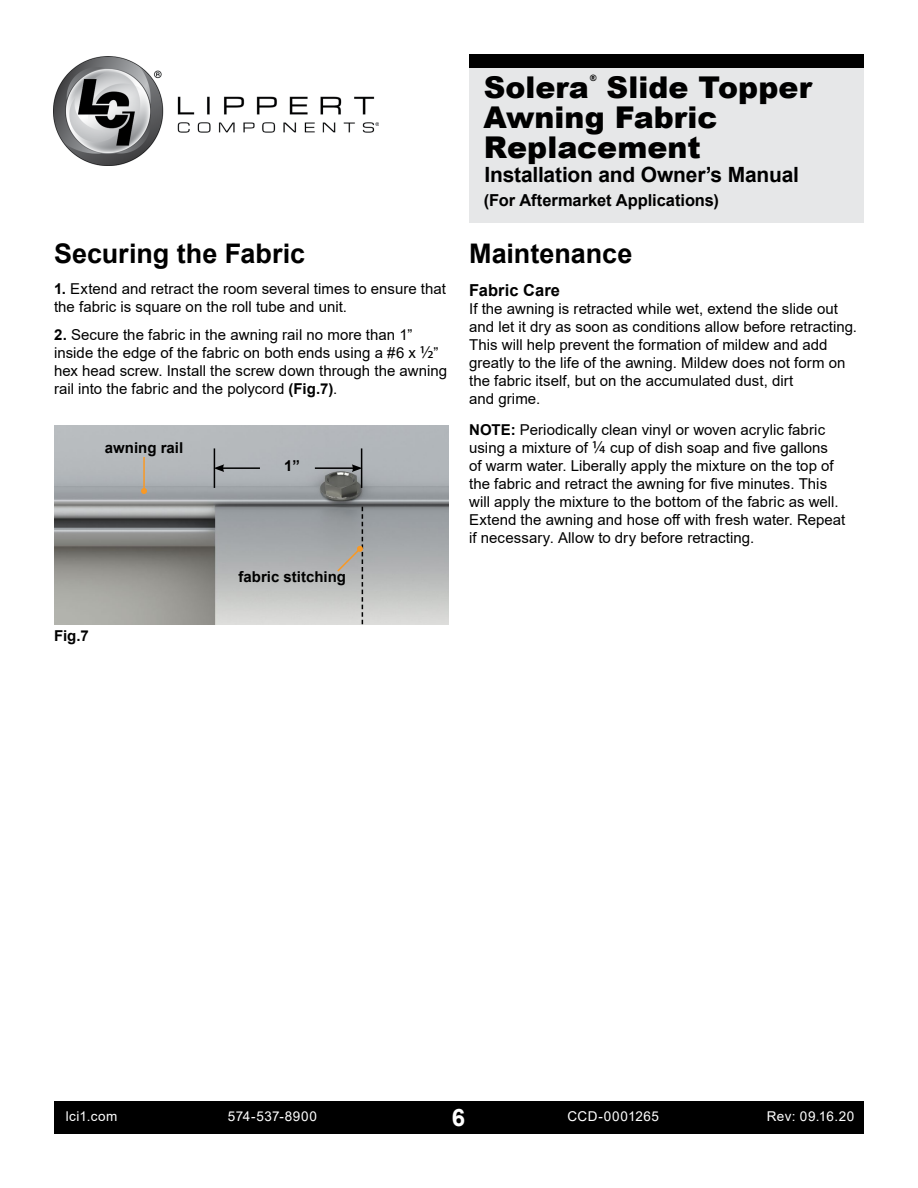
<style>
.page{position:relative;width:918px;height:1188px;background:#fff}
.page>*{position:absolute;margin:0;border:0;box-sizing:border-box;transform-origin:0 0}
.t1{font:900 30px/30px "Arial";color:#000}
.t2{font:700 27px "Arial";color:#000}
.t3{font:700 24px "Arial";color:#fff}
.t4{font:700 21px "Arial";letter-spacing:-.01em;color:#000}
.t5{font:700 16.5px "Arial";letter-spacing:-.005em;color:#000}
.t6{font:15px/18px "Arial";letter-spacing:.005em;color:#000}
.t7{font:700 15px "Arial";color:#000}
.t8{font:13.5px "Arial";letter-spacing:.035em;color:#fff}
.t9{font:900 8.7px "Arial";color:#000}
.s1{font-weight:700}
.s2{font-family:"Myriad Pro";font-size:18px}
</style>
<div class="page">
<div style="left:54px;top:1102px;width:810px;height:32px;background:#000"></div>
<img style="left:54px;top:56px;width:325px;height:110px">
<div style="left:469px;top:54px;width:395px;height:168px;background:#e6e7e8"></div>
<div style="left:469px;top:54px;width:395px;height:14px;background:#000"></div>
<img style="left:54px;top:426px;width:395px;height:198px">
<hr style="left:143px;top:457px;width:2px;height:34px;background:#f89925">
<svg style="left:141px;top:488px;width:6px;height:6px"></svg>
<hr style="left:315px;top:467px;width:39px;height:2px;background:#000">
<svg style="left:352px;top:464px;width:9px;height:8px"></svg>
<hr style="left:361px;top:448px;width:1px;height:40px;background:#000">
<hr style="left:214px;top:448px;width:1px;height:40px;background:#000">
<hr style="left:222px;top:467px;width:38px;height:2px;background:#000">
<svg style="left:215px;top:464px;width:9px;height:8px"></svg>
<svg style="left:336px;top:507px;width:27px;height:117px;background:#acadab"></svg>
<h2 class="t2" style="left:54px;top:234px;width:253px">Securing the Fabric</h2>
<p class="t6" style="left:54px;top:280px;width:393px"><span class="s1">1.</span> Extend and retract the room several times to ensure that the fabric is square on the roll tube and unit.</p>
<p class="t6" style="left:54px;top:325px;width:395px"><span class="s1">2.</span> Secure the fabric in the awning rail no more than 1” inside the edge of the fabric on both ends using a #6 x <span class="s2">1/2</span>” hex head screw. Install the screw down through the awning rail into the fabric and the polycord <span class="s1">(Fig.7)</span>.</p>
<p class="t7" style="left:105px;top:438px;width:80px">awning rail</p>
<p class="t7" style="left:54px;top:625px;width:36px">Fig.7</p>
<p class="t7" style="left:284px;top:455px;width:17px">1”</p>
<p class="t7" style="left:239px;top:566px;width:109px">fabric stitching</p>
<h1 class="t1" style="left:484px;top:71px;width:107px">Solera</h1>
<p class="t9" style="left:590px;top:71px;width:8px">®</p>
<h1 class="t1" style="left:483px;top:71px;width:330px;text-indent:123px">Slide Topper<br>Awning Fabric<br>Replacement</h1>
<h3 class="t4" style="left:484px;top:159px;width:316px">Installation and Owner’s Manual</h3>
<p class="t5" style="left:484px;top:188px;width:236px">(For Aftermarket Applications)</p>
<h2 class="t2" style="left:469px;top:234px;width:165px">Maintenance</h2>
<p class="t5" style="left:469px;top:278px;width:92px">Fabric Care</p>
<p class="t6" style="left:469px;top:299px;width:390px">If the awning is retracted while wet, extend the slide out and let it dry as soon as conditions allow before retracting.<br>This will help prevent the formation of mildew and add greatly to the life of the awning. Mildew does not form on the fabric itself, but on the accumulated dust, dirt<br>and grime.</p>
<p class="t6" style="left:469px;top:421px;width:378px"><span class="s1">NOTE:</span> Periodically clean vinyl or woven acrylic fabric using a mixture of <span class="s2">1/4</span> cup of dish soap and five gallons<br>of warm water. Liberally apply the mixture on the top of the fabric and retract the awning for five minutes. This will apply the mixture to the bottom of the fabric as well.<br>Extend the awning and hose off with fresh water. Repeat if necessary. Allow to dry before retracting.</p>
<p class="t8" style="left:66px;top:1107px;width:53px">lci1.com</p>
<p class="t8" style="left:228px;top:1107px;width:91px">574-537-8900</p>
<h3 class="t3" style="left:452px;top:1101px;width:15px">6</h3>
<p class="t8" style="left:767px;top:1107px;width:89px">Rev: 09.16.20</p>
<p class="t8" style="left:567px;top:1107px;width:93px">CCD-0001265</p>
</div>
